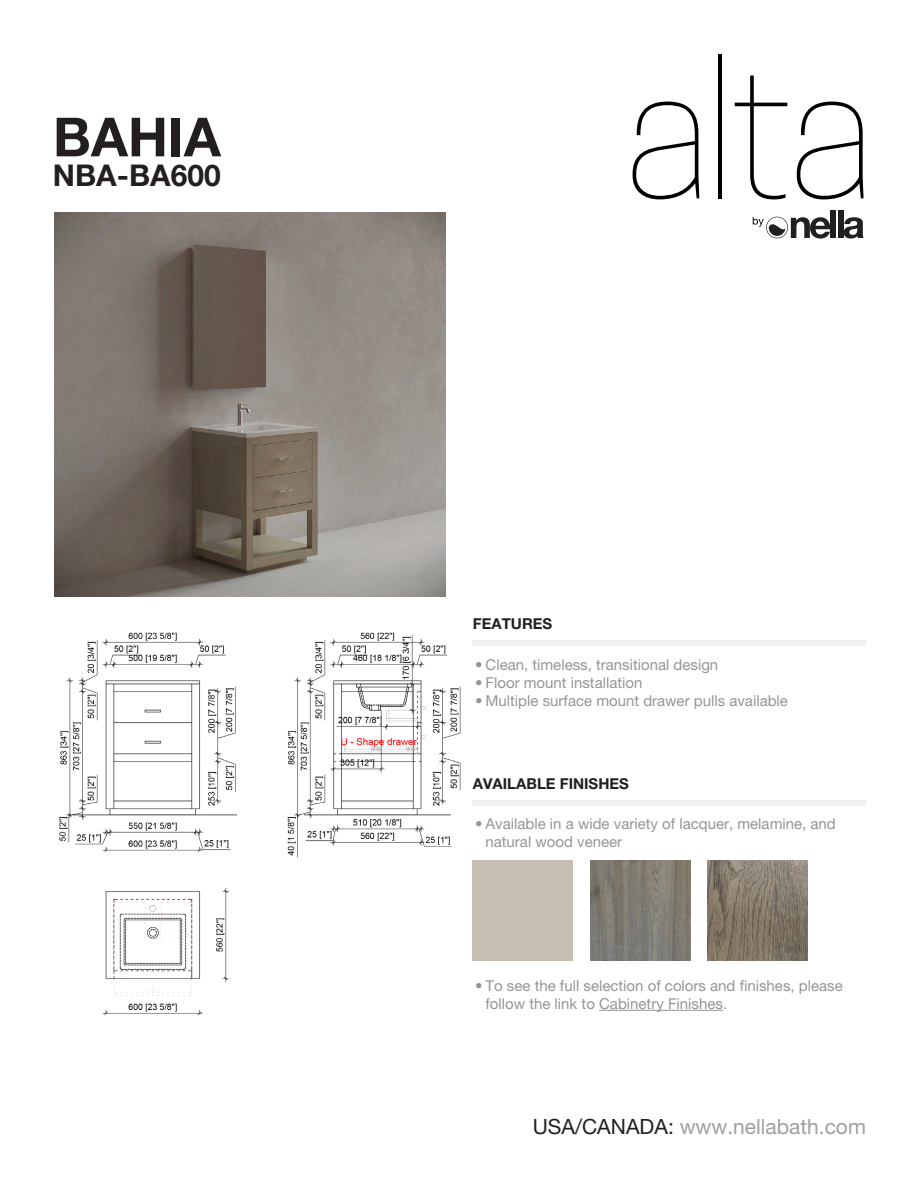
<style>
.page{position:relative;width:918px;height:1188px;background:#fff}
.page>*{position:absolute;margin:0;border:0;box-sizing:border-box;transform-origin:0 0}
.Product_Type{font:700 54px "Helvetica Neue LT Pro";color:#231f1f}
.Product_Type-2{font:700 30px "Helvetica Neue LT Pro";color:#231f1f}
.t1{font:21px "Helvetica Neue LT Pro";color:#9d9fa2}
.t2{font:15px/18px "Helvetica Neue LT Pro";color:#949598}
.HEADINGS{font:700 15px "Helvetica Neue LT Pro";color:#231f1f}
.s1{color:#231f1f}
</style>
<div class="page">
<div style="left:472px;top:640px;width:394px;height:6px;background:#f1f1f1"></div>
<img style="left:59px;top:632px;width:402px;height:383px">
<div style="left:831px;top:210px;width:5px;height:28px;background:#221f20"></div>
<div style="left:838px;top:210px;width:5px;height:28px;background:#221f20"></div>
<svg style="left:844px;top:217px;width:20px;height:22px"></svg>
<svg style="left:753px;top:217px;width:78px;height:22px"></svg>
<svg style="left:633px;top:102px;width:66px;height:97px"></svg>
<hr style="left:718px;top:54px;width:4px;height:144px;background:#000">
<svg style="left:735px;top:76px;width:52px;height:123px"></svg>
<svg style="left:797px;top:102px;width:67px;height:97px"></svg>
<div style="left:472px;top:800px;width:394px;height:6px;background:#f1f1f1"></div>
<hr style="left:599px;top:1010px;width:124px;height:1px;background:#949598">
<img style="left:590px;top:860px;width:100px;height:100px">
<img style="left:707px;top:860px;width:100px;height:100px">
<img style="left:54px;top:212px;width:392px;height:385px">
<p class="Product_Type" style="left:53px;top:104px;width:169px">BAHIA</p>
<p class="Product_Type-2" style="left:53px;top:157px;width:169px">NBA-BA600</p>
<p class="HEADINGS" style="left:473px;top:615px;width:81px">FEATURES</p>
<p class="t2" style="left:475px;top:655px;width:245px">• Clean, timeless, transitional design</p>
<p class="t2" style="left:475px;top:673px;width:169px">• Floor mount installation</p>
<p class="t2" style="left:475px;top:691px;width:315px">• Multiple surface mount drawer pulls available</p>
<p class="HEADINGS" style="left:473px;top:774px;width:158px">AVAILABLE FINISHES</p>
<p class="t2" style="left:486px;top:814px;width:352px;text-indent:-10px">• Available in a wide variety of lacquer, melamine, and natural wood veneer</p>
<p class="t2" style="left:486px;top:976px;width:359px;text-indent:-10px">• To see the full selection of colors and finishes, please follow the link to Cabinetry Finishes.</p>
<h3 class="t1" style="left:533px;top:1114px;width:335px"><span class="s1">USA/CANADA:</span> www.nellabath.com</h3>
</div>
